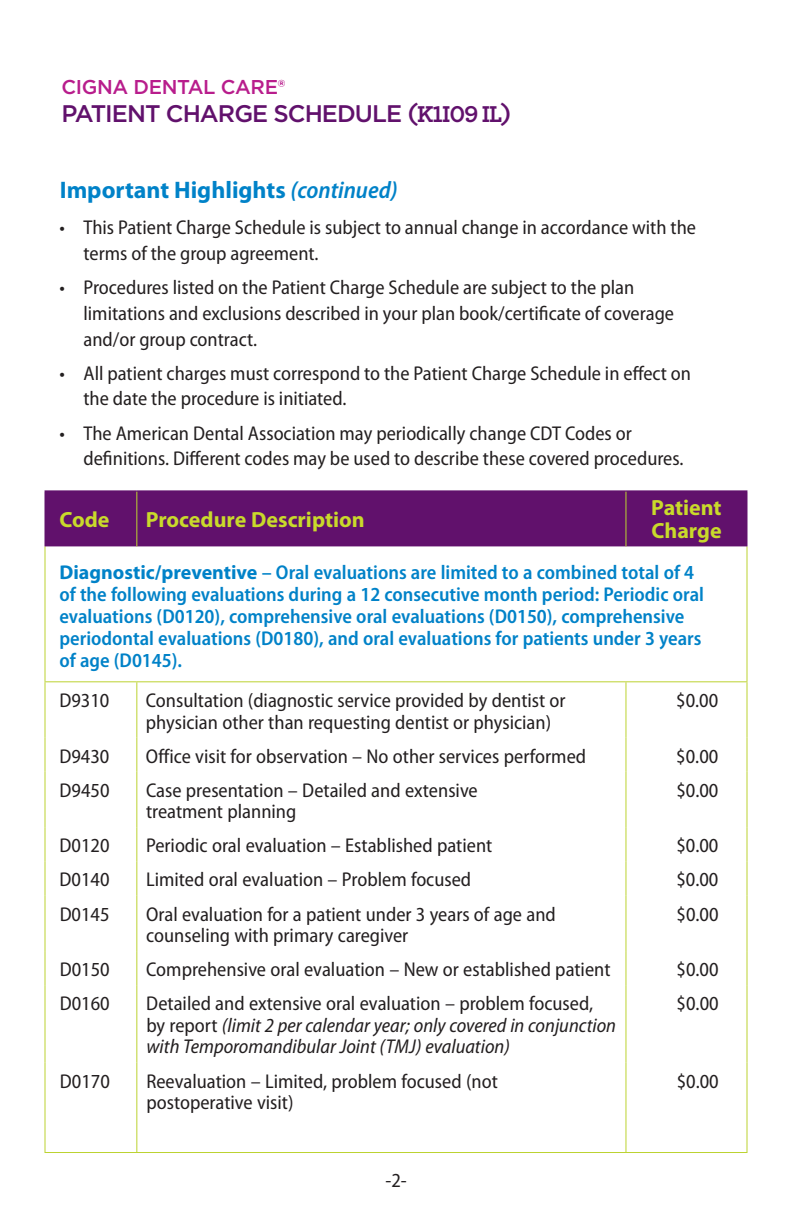
<style>
.page{position:relative;width:792px;height:1224px;background:#fff}
.page>*{position:absolute;margin:0;border:0;box-sizing:border-box;transform-origin:0 0}
.t1{font:500 24px "Gotham";letter-spacing:-.04em;color:#61116c}
.t2{font:700 24px "Myriad Pro";color:#0082c8}
.t3{font:700 22px/23px "Myriad Pro";color:#c9da2b}
.t4{font:semi-condensed 20px/25.6px "Myriad Pro";color:#231f20}
.t5{font:600 semi-condensed 20px/22px "Myriad Pro";color:#0082c8}
.t6{font:italic semi-condensed 20px/21.6px "Myriad Pro";color:#231f20}
.t7{font:500 20px "Gotham";letter-spacing:-.02em;color:#b81d8c}
.s1{font-family:"Archer";font-weight:700}
.s2{font-weight:600;font-style:italic;font-stretch:semi-condensed}
.s3{font-weight:700;font-stretch:normal}
.s4{font-style:normal}
</style>
<div class="page">
<hr style="left:45px;top:1152px;width:702px;height:1px;background:#bcd331">
<div style="left:46px;top:491px;width:700px;height:55px;background:#61116c"></div>
<hr style="left:44px;top:681px;width:93px;height:1px;background:#bcd331">
<hr style="left:137px;top:681px;width:489px;height:1px;background:#bcd331">
<hr style="left:626px;top:681px;width:122px;height:1px;background:#bcd331">
<hr style="left:44px;top:546px;width:2px;height:135px;background:#bcd331">
<hr style="left:746px;top:546px;width:2px;height:135px;background:#bcd331">
<hr style="left:44px;top:682px;width:2px;height:56px;background:#bcd331">
<hr style="left:136px;top:682px;width:1px;height:56px;background:#bcd331">
<hr style="left:625px;top:682px;width:1px;height:56px;background:#bcd331">
<hr style="left:746px;top:682px;width:2px;height:56px;background:#bcd331">
<hr style="left:44px;top:738px;width:2px;height:34px;background:#bcd331">
<hr style="left:136px;top:738px;width:1px;height:34px;background:#bcd331">
<hr style="left:625px;top:738px;width:1px;height:34px;background:#bcd331">
<hr style="left:746px;top:738px;width:2px;height:34px;background:#bcd331">
<hr style="left:44px;top:772px;width:2px;height:55px;background:#bcd331">
<hr style="left:136px;top:772px;width:1px;height:55px;background:#bcd331">
<hr style="left:625px;top:772px;width:1px;height:55px;background:#bcd331">
<hr style="left:746px;top:772px;width:2px;height:55px;background:#bcd331">
<hr style="left:44px;top:827px;width:2px;height:34px;background:#bcd331">
<hr style="left:136px;top:827px;width:1px;height:34px;background:#bcd331">
<hr style="left:625px;top:827px;width:1px;height:34px;background:#bcd331">
<hr style="left:746px;top:827px;width:2px;height:34px;background:#bcd331">
<hr style="left:44px;top:861px;width:2px;height:34px;background:#bcd331">
<hr style="left:136px;top:861px;width:1px;height:34px;background:#bcd331">
<hr style="left:625px;top:861px;width:1px;height:34px;background:#bcd331">
<hr style="left:746px;top:861px;width:2px;height:34px;background:#bcd331">
<hr style="left:44px;top:895px;width:2px;height:56px;background:#bcd331">
<hr style="left:136px;top:895px;width:1px;height:56px;background:#bcd331">
<hr style="left:625px;top:895px;width:1px;height:56px;background:#bcd331">
<hr style="left:746px;top:895px;width:2px;height:56px;background:#bcd331">
<hr style="left:44px;top:951px;width:2px;height:34px;background:#bcd331">
<hr style="left:136px;top:951px;width:1px;height:34px;background:#bcd331">
<hr style="left:625px;top:951px;width:1px;height:34px;background:#bcd331">
<hr style="left:746px;top:951px;width:2px;height:34px;background:#bcd331">
<hr style="left:44px;top:985px;width:2px;height:77px;background:#bcd331">
<hr style="left:136px;top:985px;width:1px;height:77px;background:#bcd331">
<hr style="left:625px;top:985px;width:1px;height:77px;background:#bcd331">
<hr style="left:746px;top:985px;width:2px;height:77px;background:#bcd331">
<hr style="left:44px;top:1062px;width:2px;height:91px;background:#bcd331">
<hr style="left:136px;top:1062px;width:1px;height:91px;background:#bcd331">
<hr style="left:625px;top:1062px;width:1px;height:91px;background:#bcd331">
<hr style="left:746px;top:1062px;width:2px;height:91px;background:#bcd331">
<hr style="left:136px;top:491px;width:1px;height:55px;background:#bcd331">
<hr style="left:625px;top:491px;width:1px;height:55px;background:#bcd331">
<hr style="left:44px;top:491px;width:2px;height:55px;background:#61116c">
<hr style="left:746px;top:491px;width:2px;height:55px;background:#61116c">
<hr style="left:44px;top:490px;width:93px;height:1px;background:#61116c">
<hr style="left:137px;top:490px;width:489px;height:1px;background:#61116c">
<hr style="left:626px;top:490px;width:122px;height:1px;background:#61116c">
<p class="t7" style="left:62px;top:74px;width:225px">CIGNA DENTAL CARE®</p>
<p class="t1" style="left:62px;top:98px;width:451px">PATIENT CHARGE SCHEDULE <span class="s1">(K1I09 IL)</span></p>
<p class="t2" style="left:60px;top:177px;width:339px">Important Highlights <span class="s2">(continued)</span></p>
<p class="t4" style="left:84px;top:215px;width:614px;text-indent:-24px">• This Patient Charge Schedule is subject to annual change in accordance with the terms of the group agreement.</p>
<p class="t4" style="left:84px;top:275px;width:592px;text-indent:-24px">• Procedures listed on the Patient Charge Schedule are subject to the plan limitations and exclusions described in your plan book/certificate of coverage and/or group contract.</p>
<p class="t4" style="left:84px;top:361px;width:609px;text-indent:-24px">• All patient charges must correspond to the Patient Charge Schedule in effect on the date the procedure is initiated.</p>
<p class="t4" style="left:84px;top:421px;width:602px;text-indent:-24px">• The American Dental Association may periodically change CDT Codes or definitions. Different codes may be used to describe these covered procedures.</p>
<p class="t3" style="left:59px;top:508px;width:52px">Code</p>
<p class="t3" style="left:146px;top:508px;width:221px">Procedure Description</p>
<p class="t3" style="left:651px;top:497px;width:72px">Patient<br>Charge</p>
<p class="t5" style="left:59px;top:562px;width:646px"><span class="s3">Diagnostic/preventive</span> – Oral evaluations are limited to a combined total of 4 of the following evaluations during a 12 consecutive month period: Periodic oral evaluations (D0120), comprehensive oral evaluations (D0150), comprehensive periodontal evaluations (D0180), and oral evaluations for patients under 3 years of age (D0145).</p>
<p class="t4" style="left:59px;top:688px;width:51px">D9310</p>
<p class="t4" style="left:146px;top:690px;width:421px;line-height:21.6px">Consultation (diagnostic service provided by dentist or physician other than requesting dentist or physician)</p>
<p class="t4" style="left:676px;top:688px;width:44px">$0.00</p>
<p class="t4" style="left:59px;top:744px;width:51px">D9430</p>
<p class="t4" style="left:146px;top:744px;width:442px">Office visit for observation – No other services performed</p>
<p class="t4" style="left:676px;top:744px;width:44px">$0.00</p>
<p class="t4" style="left:60px;top:778px;width:51px">D9450</p>
<p class="t4" style="left:146px;top:780px;width:333px;line-height:21.6px">Case presentation – Detailed and extensive treatment planning</p>
<p class="t4" style="left:676px;top:778px;width:44px">$0.00</p>
<p class="t4" style="left:60px;top:833px;width:51px">D0120</p>
<p class="t4" style="left:146px;top:833px;width:348px">Periodic oral evaluation – Established patient</p>
<p class="t4" style="left:676px;top:833px;width:44px">$0.00</p>
<p class="t4" style="left:60px;top:867px;width:51px">D0140</p>
<p class="t4" style="left:146px;top:867px;width:327px">Limited oral evaluation – Problem focused</p>
<p class="t4" style="left:676px;top:867px;width:44px">$0.00</p>
<p class="t4" style="left:60px;top:901px;width:51px">D0145</p>
<p class="t4" style="left:146px;top:903px;width:411px;line-height:21.6px">Oral evaluation for a patient under 3 years of age and counseling with primary caregiver</p>
<p class="t4" style="left:677px;top:901px;width:44px">$0.00</p>
<p class="t4" style="left:60px;top:957px;width:51px">D0150</p>
<p class="t4" style="left:146px;top:957px;width:466px">Comprehensive oral evaluation – New or established patient</p>
<p class="t4" style="left:677px;top:957px;width:44px">$0.00</p>
<p class="t4" style="left:60px;top:991px;width:51px">D0160</p>
<p class="t6" style="left:146px;top:993px;width:471px"><span class="s4">Detailed and extensive oral evaluation – problem focused, by report</span> (limit 2 per calendar year; only covered in conjunction with Temporomandibular Joint (TMJ) evaluation)</p>
<p class="t4" style="left:677px;top:991px;width:44px">$0.00</p>
<p class="t4" style="left:60px;top:1068px;width:51px">D0170</p>
<p class="t4" style="left:146px;top:1070px;width:353px;line-height:21.6px">Reevaluation – Limited, problem focused (not postoperative visit)</p>
<p class="t4" style="left:677px;top:1068px;width:44px">$0.00</p>
<p class="t4" style="left:385px;top:1168px;width:23px">-2-</p>
</div>
